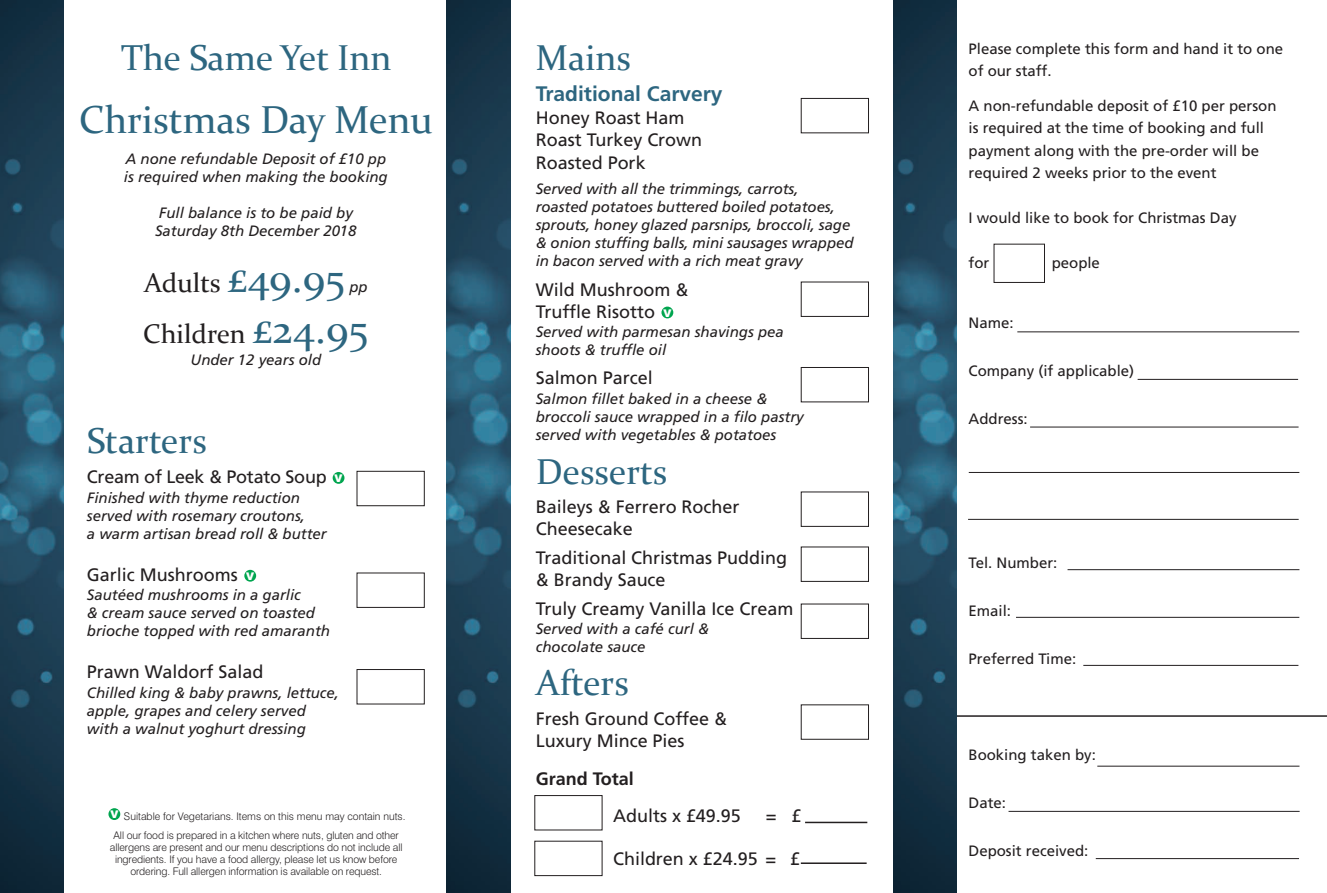
<style>
.page{position:relative;width:1327px;height:893px;background:#fff}
.page>*{position:absolute;margin:0;border:0;box-sizing:border-box;transform-origin:0 0}
.t1{font:39px "Constantia";color:#2d6680}
.t2{font:36px "Constantia";color:#2d6680}
.t3{font:27px "Constantia";color:#231f20}
.t4{font:700 21px "Frutiger";color:#2d6680}
.t5{font:18px/22.5px "Frutiger";color:#231f20}
.t6{font:700 18px "Frutiger";color:#231f20}
.t7{font:italic 15px/18px "Frutiger";color:#231f20}
.t8{font:15px/22.5px "Frutiger";color:#231f20}
.t9{font:800 14.25px "Swiss 721 BT";color:#fff}
.t10{font:300 10.5px/12px "Swiss 721 BT";letter-spacing:-.01em;color:#231f20;text-align:center}
.s1{font-size:42px;color:#2d6680}
.s2{font-weight:800;font-size:14.25px;color:#fff}
</style>
<div class="page">
<hr style="left:942px;top:715px;width:385px;height:2px;background:#231f20">
<hr style="left:1095px;top:858px;width:204px;height:1px;background:#231f20">
<hr style="left:1097px;top:766px;width:202px;height:1px;background:#231f20">
<hr style="left:1008px;top:811px;width:291px;height:1px;background:#231f20">
<hr style="left:1017px;top:331px;width:282px;height:1px;background:#231f20">
<hr style="left:1137px;top:379px;width:161px;height:1px;background:#231f20">
<hr style="left:1030px;top:427px;width:268px;height:1px;background:#231f20">
<hr style="left:968px;top:472px;width:331px;height:1px;background:#231f20">
<hr style="left:968px;top:519px;width:330px;height:1px;background:#231f20">
<hr style="left:1067px;top:569px;width:232px;height:1px;background:#231f20">
<hr style="left:1016px;top:617px;width:283px;height:1px;background:#231f20">
<hr style="left:1083px;top:665px;width:215px;height:1px;background:#231f20">
<div style="left:993px;top:244px;width:52px;height:39px;border:1px solid #231f20"></div>
<div style="left:661px;top:307px;width:12px;height:11px;background:#00a54f;border-radius:50%"></div>
<div style="left:108px;top:808px;width:12px;height:12px;background:#00a54f;border-radius:50%"></div>
<div style="left:333px;top:472px;width:11px;height:12px;background:#00a54f;border-radius:50%"></div>
<div style="left:244px;top:570px;width:12px;height:12px;background:#00a54f;border-radius:50%"></div>
<div style="left:357px;top:471px;width:68px;height:35px;border:1px solid #231f20"></div>
<div style="left:801px;top:98px;width:68px;height:35px;border:1px solid #231f20"></div>
<div style="left:357px;top:573px;width:68px;height:35px;border:1px solid #231f20"></div>
<div style="left:357px;top:669px;width:68px;height:35px;border:1px solid #231f20"></div>
<div style="left:801px;top:282px;width:68px;height:35px;border:1px solid #231f20"></div>
<div style="left:801px;top:367px;width:68px;height:35px;border:1px solid #231f20"></div>
<div style="left:801px;top:492px;width:68px;height:35px;border:1px solid #231f20"></div>
<div style="left:801px;top:547px;width:68px;height:35px;border:1px solid #231f20"></div>
<div style="left:801px;top:604px;width:68px;height:35px;border:1px solid #231f20"></div>
<div style="left:801px;top:704px;width:68px;height:36px;border:1px solid #231f20"></div>
<div style="left:534px;top:795px;width:68px;height:35px;border:1px solid #231f20"></div>
<div style="left:534px;top:841px;width:68px;height:35px;border:1px solid #231f20"></div>
<hr style="left:805px;top:822px;width:62px;height:1px;background:#231f20">
<hr style="left:801px;top:862px;width:65px;height:2px;background:#231f20">
<img style="left:0;top:0;width:64px;height:893px">
<img style="left:446px;top:0;width:64px;height:893px">
<img style="left:893px;top:0;width:64px;height:893px">
<h2 class="t2" style="left:121px;top:35px;width:272px">The Same Yet Inn</h2>
<h1 class="t1" style="left:79px;top:95px;width:355px">Christmas Day Menu</h1>
<p class="t7" style="left:124px;top:151px;width:265px">A none refundable Deposit of £10 pp is required when making the booking</p>
<p class="t7" style="left:155px;top:205px;width:203px">Full balance is to be paid by<br>Saturday 8th December 2018</p>
<h3 class="t3" style="left:144px;top:267px;width:203px">Adults <span class="s1">£49.95</span></h3>
<p class="t7" style="left:349px;top:279px;width:20px">pp</p>
<h3 class="t3" style="left:143px;top:317px;width:227px">Children <span class="s1">£24.95</span></h3>
<p class="t7" style="left:190px;top:352px;width:132px">Under 12 years old</p>
<h2 class="t2" style="left:87px;top:419px;width:121px">Starters</h2>
<p class="t5" style="left:87px;top:467px;width:241px">Cream of Leek &amp; Potato Soup</p>
<p class="t7" style="left:87px;top:489px;width:241px">Finished with thyme reduction served with rosemary croutons,<br>a warm artisan bread roll &amp; butter</p>
<p class="t5" style="left:87px;top:565px;width:152px">Garlic Mushrooms</p>
<p class="t7" style="left:87px;top:587px;width:245px">Sautéed mushrooms in a garlic<br>&amp; cream sauce served on toasted brioche topped with red amaranth</p>
<p class="t5" style="left:87px;top:662px;width:178px">Prawn Waldorf Salad</p>
<p class="t7" style="left:87px;top:685px;width:254px">Chilled king &amp; baby prawns, lettuce, apple, grapes and celery served with a walnut yoghurt dressing</p>
<p class="t9" style="left:335px;top:472px;width:9px">v</p>
<p class="t9" style="left:246px;top:570px;width:9px">v</p>
<p class="t10" style="left:110px;top:807px;width:297px;line-height:19px"><span class="s2">v</span> Suitable for Vegetarians. Items on this menu may contain nuts.<br>All our food is prepared in a kitchen where nuts, gluten and other</p>
<p class="t10" style="left:110px;top:842px;width:294px">allergens are present and our menu descriptions do not include all ingredients. If you have a food allergy, please let us know before ordering. Full allergen information is available on request.</p>
<h2 class="t2" style="left:536px;top:35px;width:97px">Mains</h2>
<h3 class="t4" style="left:536px;top:86px;width:188px">Traditional Carvery</h3>
<p class="t5" style="left:536px;top:108px;width:168px">Honey Roast Ham<br>Roast Turkey Crown<br>Roasted Pork</p>
<p class="t7" style="left:536px;top:181px;width:319px">Served with all the trimmings, carrots, roasted potatoes buttered boiled potatoes, sprouts, honey glazed parsnips, broccoli, sage &amp; onion stuffing balls, mini sausages wrapped in bacon served with a rich meat gravy</p>
<p class="t5" style="left:536px;top:280px;width:154px">Wild Mushroom &amp;<br>Truffle Risotto</p>
<p class="t7" style="left:536px;top:324px;width:250px">Served with parmesan shavings pea shoots &amp; truffle oil</p>
<p class="t5" style="left:536px;top:368px;width:118px">Salmon Parcel</p>
<p class="t7" style="left:536px;top:391px;width:269px">Salmon fillet baked in a cheese &amp; broccoli sauce wrapped in a filo pastry served with vegetables &amp; potatoes</p>
<h2 class="t2" style="left:536px;top:449px;width:133px">Desserts</h2>
<p class="t5" style="left:536px;top:498px;width:205px;line-height:21.6px">Baileys &amp; Ferrero Rocher<br>Cheesecake</p>
<p class="t5" style="left:536px;top:548px;width:253px;line-height:21.6px">Traditional Christmas Pudding &amp; Brandy Sauce</p>
<p class="t5" style="left:536px;top:599px;width:259px">Truly Creamy Vanilla Ice Cream</p>
<p class="t7" style="left:536px;top:621px;width:175px">Served with a café curl &amp; chocolate sauce</p>
<h2 class="t2" style="left:536px;top:661px;width:95px">Afters</h2>
<p class="t5" style="left:536px;top:709px;width:193px;line-height:21.9px">Fresh Ground Coffee &amp;<br>Luxury Mince Pies</p>
<p class="t6" style="left:536px;top:771px;width:99px">Grand Total</p>
<p class="t5" style="left:613px;top:805px;width:129px">Adults x £49.95</p>
<p class="t5" style="left:766px;top:805px;width:37px">= £</p>
<p class="t5" style="left:613px;top:849px;width:189px">Children x £24.95 = £</p>
<p class="t9" style="left:663px;top:306px;width:9px">v</p>
<p class="t8" style="left:968px;top:38px;width:316px">Please complete this form and hand it to one of our staff.</p>
<p class="t8" style="left:968px;top:95px;width:309px">A non-refundable deposit of £10 per person is required at the time of booking and full payment along with the pre-order will be required 2 weeks prior to the event</p>
<p class="t8" style="left:968px;top:208px;width:269px">I would like to book for Christmas Day</p>
<p class="t8" style="left:968px;top:253px;width:22px">for</p>
<p class="t8" style="left:1051px;top:253px;width:50px">people</p>
<p class="t8" style="left:968px;top:313px;width:46px">Name:</p>
<p class="t8" style="left:968px;top:361px;width:167px">Company (if applicable)</p>
<p class="t8" style="left:968px;top:409px;width:61px">Address:</p>
<p class="t8" style="left:968px;top:553px;width:90px">Tel. Number:</p>
<p class="t8" style="left:968px;top:601px;width:44px">Email:</p>
<p class="t8" style="left:968px;top:649px;width:109px">Preferred Time:</p>
<p class="t8" style="left:968px;top:745px;width:129px">Booking taken by:</p>
<p class="t8" style="left:968px;top:793px;width:39px">Date:</p>
<p class="t8" style="left:968px;top:841px;width:121px">Deposit received:</p>
</div>
